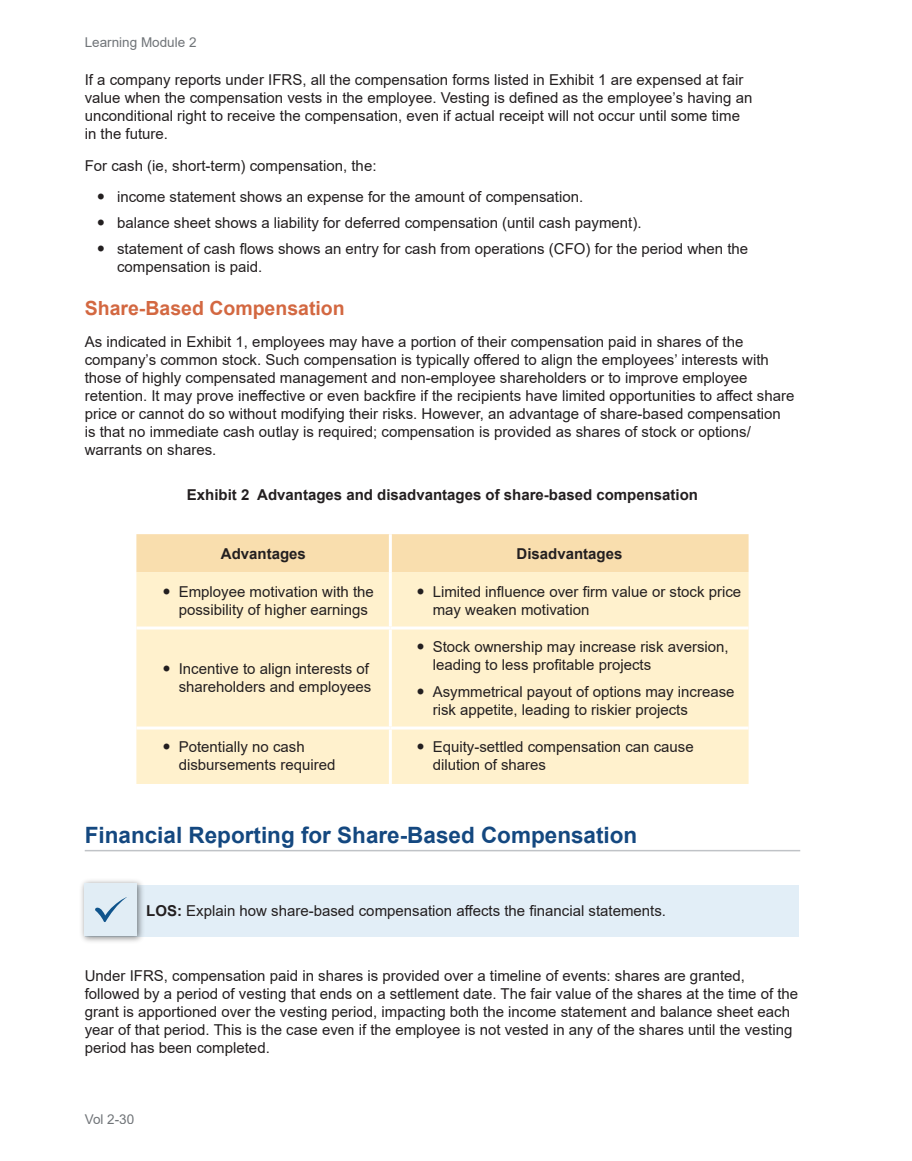
<style>
.page{position:relative;width:912px;height:1161px;background:#fff}
.page>*{position:absolute;margin:0;border:0;box-sizing:border-box;transform-origin:0 0}
.t1{font:700 22.5px "Arial";color:#144880}
.t2{font:700 19.5px "Arial";color:#d36841}
.t3{font:15px/18px "Arial";color:#231f20}
.t4{font:700 15px "Arial";color:#231f20}
.t5{font:13.5px "Arial";color:#707478}
.s1{font-weight:700}
</style>
<div class="page">
<hr style="left:85px;top:850px;width:715px;height:1px;background:#c0c3c7">
<div style="left:136px;top:534px;width:613px;height:38px;background:#f9deae"></div>
<div style="left:136px;top:572px;width:613px;height:212px;background:#fff1cd"></div>
<hr style="left:389px;top:572px;width:3px;height:55px;background:#fff">
<hr style="left:136px;top:627px;width:254px;height:3px;background:#fff">
<hr style="left:390px;top:627px;width:359px;height:3px;background:#fff">
<hr style="left:389px;top:630px;width:3px;height:97px;background:#fff">
<hr style="left:136px;top:727px;width:254px;height:3px;background:#fff">
<hr style="left:390px;top:727px;width:359px;height:3px;background:#fff">
<hr style="left:389px;top:730px;width:3px;height:54px;background:#fff">
<hr style="left:389px;top:534px;width:3px;height:38px;background:#fff">
<div style="left:86px;top:885px;width:714px;height:51px;background:#e2eef7"></div>
<img style="left:81px;top:880px;width:66px;height:62px">
<div style="left:84px;top:883px;width:52px;height:53px;background:#e1edf5"></div>
<svg style="left:95px;top:897px;width:32px;height:25px"></svg>
<svg style="left:164px;top:588px;width:6px;height:6px"></svg>
<svg style="left:418px;top:588px;width:6px;height:6px"></svg>
<svg style="left:164px;top:666px;width:6px;height:6px"></svg>
<svg style="left:418px;top:644px;width:6px;height:6px"></svg>
<svg style="left:418px;top:688px;width:6px;height:6px"></svg>
<svg style="left:164px;top:744px;width:6px;height:6px"></svg>
<svg style="left:418px;top:744px;width:6px;height:6px"></svg>
<p class="t5" style="left:85px;top:33px;width:113px">Learning Module 2</p>
<p class="t3" style="left:85px;top:71px;width:669px">If a company reports under IFRS, all the compensation forms listed in Exhibit 1 are expensed at fair value when the compensation vests in the employee. Vesting is defined as the employee’s having an unconditional right to receive the compensation, even if actual receipt will not occur until some time in the future.</p>
<p class="t3" style="left:117px;top:150px;width:468px;line-height:31.5px;text-indent:-32px">For cash (ie, short-term) compensation, the:<br>income statement shows an expense for the amount of compensation.</p>
<p class="t3" style="left:117px;top:210px;width:633px;line-height:26.1px">balance sheet shows a liability for deferred compensation (until cash payment).<br>statement of cash flows shows an entry for cash from operations (CFO) for the period when the</p>
<p class="t3" style="left:117px;top:258px;width:147px">compensation is paid.</p>
<h2 class="t2" style="left:85px;top:295px;width:262px">Share-Based Compensation</h2>
<p class="t3" style="left:85px;top:332px;width:711px">As indicated in Exhibit 1, employees may have a portion of their compensation paid in shares of the company’s common stock. Such compensation is typically offered to align the employees’ interests with those of highly compensated management and non-employee shareholders or to improve employee retention. It may prove ineffective or even backfire if the recipients have limited opportunities to affect share price or cannot do so without modifying their risks. However, an advantage of share-based compensation is that no immediate cash outlay is required; compensation is provided as shares of stock or options/ warrants on shares.</p>
<p class="t4" style="left:187px;top:484px;width:513px">Exhibit 2 Advantages and disadvantages of share-based compensation</p>
<p class="t4" style="left:221px;top:543px;width:87px">Advantages</p>
<p class="t4" style="left:517px;top:543px;width:107px">Disadvantages</p>
<p class="t3" style="left:179px;top:582px;width:197px">Employee motivation with the possibility of higher earnings</p>
<p class="t3" style="left:433px;top:582px;width:310px">Limited influence over firm value or stock price may weaken motivation</p>
<p class="t3" style="left:179px;top:660px;width:194px">Incentive to align interests of shareholders and employees</p>
<p class="t3" style="left:433px;top:638px;width:297px">Stock ownership may increase risk aversion, leading to less profitable projects</p>
<p class="t3" style="left:433px;top:682px;width:303px">Asymmetrical payout of options may increase risk appetite, leading to riskier projects</p>
<p class="t3" style="left:179px;top:738px;width:158px">Potentially no cash disbursements required</p>
<p class="t3" style="left:433px;top:738px;width:262px">Equity-settled compensation can cause dilution of shares</p>
<h1 class="t1" style="left:85px;top:819px;width:554px">Financial Reporting for Share-Based Compensation</h1>
<p class="t3" style="left:146px;top:902px;width:521px"><span class="s1">LOS:</span> Explain how share-based compensation affects the financial statements.</p>
<p class="t3" style="left:85px;top:967px;width:715px">Under IFRS, compensation paid in shares is provided over a timeline of events: shares are granted, followed by a period of vesting that ends on a settlement date. The fair value of the shares at the time of the grant is apportioned over the vesting period, impacting both the income statement and balance sheet each year of that period. This is the case even if the employee is not vested in any of the shares until the vesting period has been completed.</p>
<p class="t5" style="left:85px;top:1110px;width:51px">Vol 2-30</p>
</div>
